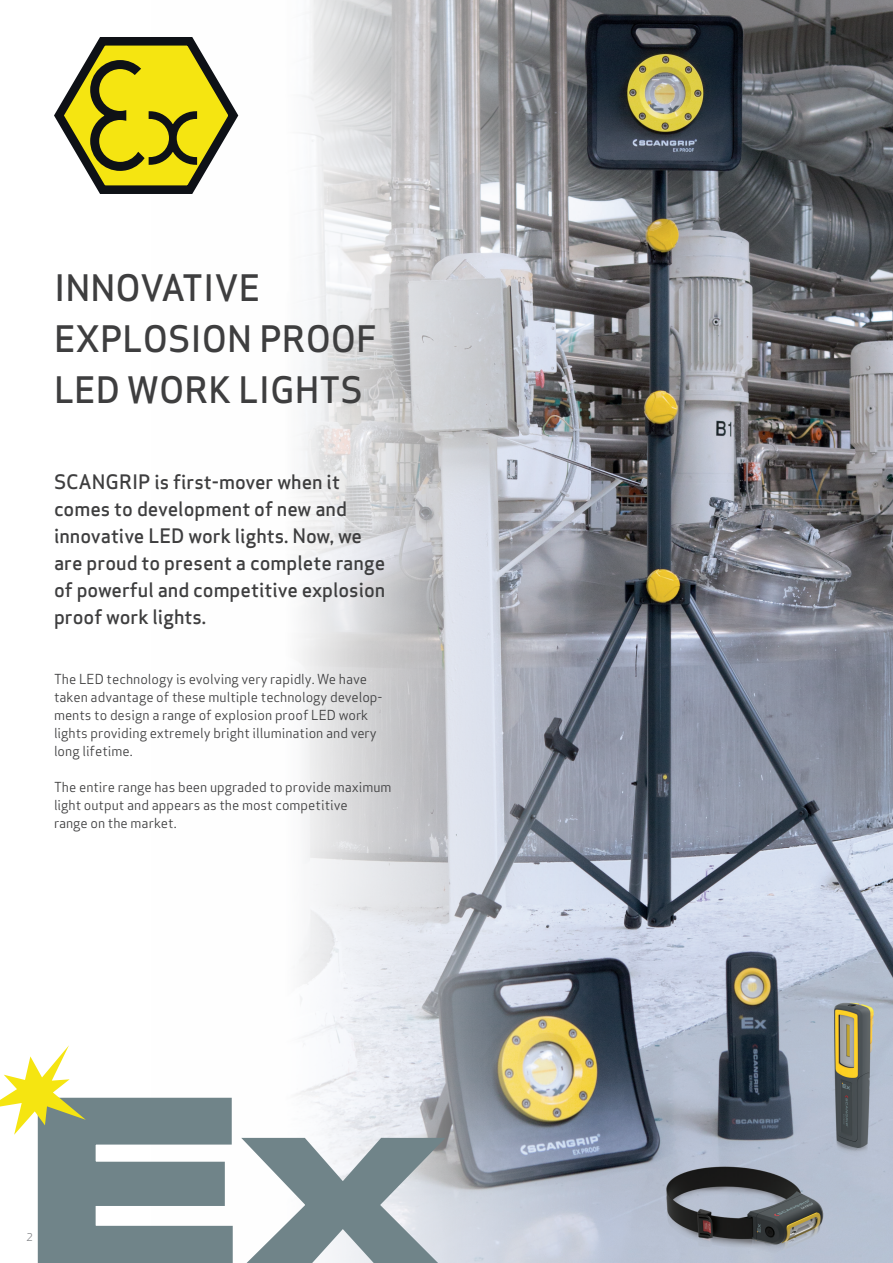
<style>
.page{position:relative;width:893px;height:1263px;background:#fff}
.page>*{position:absolute;margin:0;border:0;box-sizing:border-box;transform-origin:0 0}
.t1{font:500 35.7px/51px "Apex Sans";color:#3e3e3f}
.t2{font:500 19.5px/27px "Apex Sans";color:#3e3e3f}
.t3{font:13.5px/18px "Apex Sans";color:#3e3e3f}
.t4{font:10.5px "Apex Sans";color:#808285}
</style>
<div class="page">
<img style="left:298px;top:0;width:595px;height:1263px">
<svg style="left:0;top:1045px;width:455px;height:218px"></svg>
<svg style="left:54px;top:37px;width:185px;height:157px"></svg>
<p class="t1" style="left:54px;top:258px;width:325px">INNOVATIVE<br>EXPLOSION PROOF<br>LED WORK LIGHTS</p>
<p class="t2" style="left:54px;top:466px;width:333px">SCANGRIP is first-mover when it comes to development of new and innovative LED work lights. Now, we are proud to present a complete range of powerful and competitive explosion proof work lights.</p>
<p class="t3" style="left:54px;top:669px;width:330px">The LED technology is evolving very rapidly. We have taken advantage of these multiple technology develop&shy;ments to design a range of explosion proof LED work lights providing extremely bright illumination and very long lifetime.</p>
<p class="t3" style="left:54px;top:777px;width:339px">The entire range has been upgraded to provide maximum light output and appears as the most competitive</p>
<p class="t3" style="left:54px;top:813px;width:124px">range on the market.</p>
<p class="t4" style="left:27px;top:1229px;width:8px">2</p>
</div>
